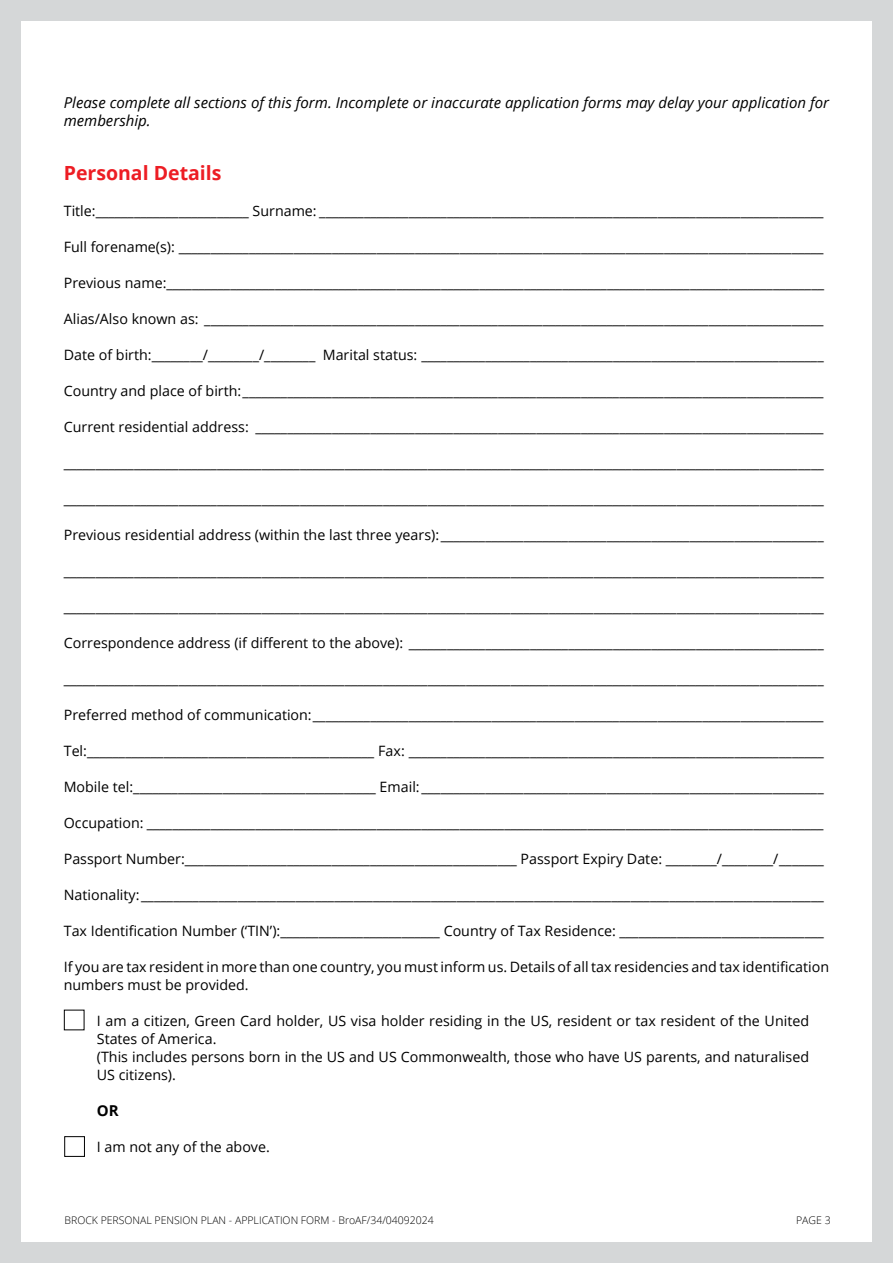
<style>
.page{position:relative;width:893px;height:1263px;background:#d5d7d8}
.page>*{position:absolute;margin:0;border:0;box-sizing:border-box;transform-origin:0 0}
.t1{font:700 19.5px "Open Sans";color:#ed1d24}
.t2{font:italic 15px/18px "Open Sans";color:#000}
.t3{font:700 15px "Open Sans";color:#000}
.t4{font:14.25px/18px "Open Sans";color:#000}
.t5{font:300 10.5px "Open Sans";color:#000}
</style>
<div class="page">
<div style="left:21px;top:21px;width:850px;height:1221px;background:#fff"></div>
<div style="left:64px;top:1010px;width:20px;height:20px;border:1px solid #000"></div>
<div style="left:64px;top:1136px;width:21px;height:21px;border:1px solid #000"></div>
<p class="t2" style="left:64px;top:93px;width:767px">Please complete all sections of this form. Incomplete or inaccurate application forms may delay your application for membership.</p>
<h1 class="t1" style="left:64px;top:159px;width:159px">Personal Details</h1>
<p class="t4" style="left:64px;top:201px;width:761px">Title:________________________ Surname: _______________________________________________________________________________</p>
<p class="t4" style="left:64px;top:237px;width:761px">Full forename(s): _____________________________________________________________________________________________________</p>
<p class="t4" style="left:64px;top:273px;width:762px">Previous name:_______________________________________________________________________________________________________</p>
<p class="t4" style="left:64px;top:309px;width:761px">Alias/Also known as: _________________________________________________________________________________________________</p>
<p class="t4" style="left:64px;top:345px;width:761px">Date of birth:________/________/________ Marital status: _______________________________________________________________</p>
<p class="t4" style="left:64px;top:381px;width:761px">Country and place of birth:___________________________________________________________________________________________</p>
<p class="t4" style="left:64px;top:417px;width:761px">Current residential address: _________________________________________________________________________________________</p>
<p class="t4" style="left:64px;top:453px;width:762px">_______________________________________________________________________________________________________________________</p>
<p class="t4" style="left:64px;top:489px;width:762px">_______________________________________________________________________________________________________________________</p>
<p class="t4" style="left:64px;top:525px;width:761px">Previous residential address (within the last three years):____________________________________________________________</p>
<p class="t4" style="left:64px;top:561px;width:762px">_______________________________________________________________________________________________________________________</p>
<p class="t4" style="left:64px;top:597px;width:762px">_______________________________________________________________________________________________________________________</p>
<p class="t4" style="left:64px;top:633px;width:761px">Correspondence address (if different to the above): _________________________________________________________________</p>
<p class="t4" style="left:64px;top:669px;width:762px">_______________________________________________________________________________________________________________________</p>
<p class="t4" style="left:64px;top:705px;width:761px">Preferred method of communication:________________________________________________________________________________</p>
<p class="t4" style="left:64px;top:741px;width:762px">Tel:_____________________________________________ Fax: _________________________________________________________________</p>
<p class="t4" style="left:64px;top:777px;width:761px">Mobile tel:______________________________________ Email: _______________________________________________________________</p>
<p class="t4" style="left:64px;top:813px;width:761px">Occupation: __________________________________________________________________________________________________________</p>
<p class="t4" style="left:64px;top:849px;width:762px">Passport Number:____________________________________________________ Passport Expiry Date: ________/________/_______</p>
<p class="t4" style="left:64px;top:885px;width:762px">Nationality:__________________________________________________________________________________________________________</p>
<p class="t4" style="left:64px;top:921px;width:761px">Tax Identification Number (‘TIN’):_________________________ Country of Tax Residence: ________________________________</p>
<p class="t4" style="left:64px;top:957px;width:767px">If you are tax resident in more than one country, you must inform us. Details of all tax residencies and tax identification numbers must be provided.</p>
<p class="t4" style="left:97px;top:1011px;width:714px">I am a citizen, Green Card holder, US visa holder residing in the US, resident or tax resident of the United States of America.<br>(This includes persons born in the US and US Commonwealth, those who have US parents, and naturalised US citizens).</p>
<p class="t3" style="left:97px;top:1100px;width:23px">OR</p>
<p class="t4" style="left:97px;top:1137px;width:175px">I am not any of the above.</p>
<p class="t5" style="left:65px;top:1213px;width:371px">BROCK PERSONAL PENSION PLAN - APPLICATION FORM - BroAF/34/04092024</p>
<p class="t5" style="left:796px;top:1213px;width:36px">PAGE 3</p>
</div>
